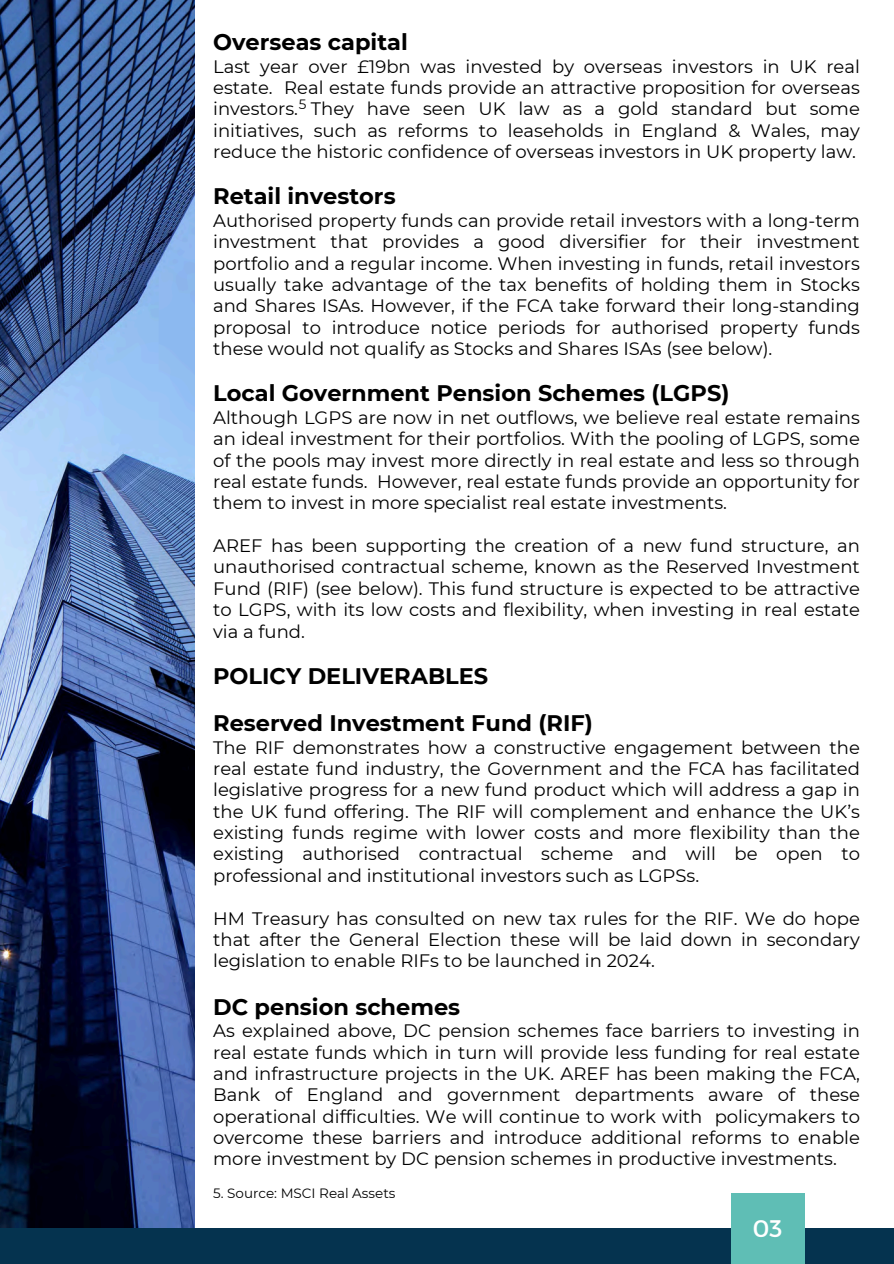
<style>
.page{position:relative;width:894px;height:1264px;background:#fff}
.page>*{position:absolute;margin:0;border:0;box-sizing:border-box;transform-origin:0 0}
.t1{font:24px "Montserrat";color:#fff}
.t2{font:700 22.5px "Montserrat";color:#000}
.t3{font:18px/21.3px "Montserrat";color:#000;text-align:justify}
.t4{font:13.5px "Montserrat";color:#000}
</style>
<div class="page">
<div style="left:0;top:1228px;width:893px;height:35px;background:#05334f"></div>
<div style="left:730px;top:1192px;width:74px;height:71px;background:#5fbeb5"></div>
<img style="left:0;top:0;width:195px;height:1227px">
<p class="t2" style="left:213px;top:28px;width:196px">Overseas capital</p>
<p class="t3" style="left:213px;top:55px;width:648px">Last year over £19bn was invested by overseas investors in UK real estate. Real estate funds provide an attractive proposition for overseas investors. They have seen UK law as a gold standard but some initiatives, such as reforms to leaseholds in England &amp; Wales, may reduce the historic confidence of overseas investors in UK property law.</p>
<h2 class="t2" style="left:213px;top:182px;width:184px">Retail investors</h2>
<h2 class="t3" style="left:213px;top:210px;width:648px">Authorised property funds can provide retail investors with a long-term investment that provides a good diversifier for their investment portfolio and a regular income. When investing in funds, retail investors usually take advantage of the tax benefits of holding them in Stocks and Shares ISAs. However, if the FCA take forward their long-standing proposal to introduce notice periods for authorised property funds these would not qualify as Stocks and Shares ISAs (see below).</h2>
<h2 class="t2" style="left:213px;top:379px;width:517px">Local Government Pension Schemes (LGPS)</h2>
<h2 class="t3" style="left:213px;top:406px;width:648px">Although LGPS are now in net outflows, we believe real estate remains an ideal investment for their portfolios. With the pooling of LGPS, some of the pools may invest more directly in real estate and less so through real estate funds. However, real estate funds provide an opportunity for them to invest in more specialist real estate investments.</h2>
<h2 class="t3" style="left:213px;top:535px;width:648px">AREF has been supporting the creation of a new fund structure, an unauthorised contractual scheme, known as the Reserved Investment Fund (RIF) (see below). This fund structure is expected to be attractive to LGPS, with its low costs and flexibility, when investing in real estate via a fund.</h2>
<h2 class="t2" style="left:213px;top:662px;width:276px">POLICY DELIVERABLES</h2>
<h1 class="t2" style="left:213px;top:709px;width:381px">Reserved Investment Fund (RIF)</h1>
<h1 class="t3" style="left:213px;top:736px;width:648px">The RIF demonstrates how a constructive engagement between the real estate fund industry, the Government and the FCA has facilitated legislative progress for a new fund product which will address a gap in the UK fund offering. The RIF will complement and enhance the UK’s existing funds regime with lower costs and more flexibility than the existing authorised contractual scheme and will be open to professional and institutional investors such as LGPSs.</h1>
<h2 class="t3" style="left:213px;top:907px;width:648px">HM Treasury has consulted on new tax rules for the RIF. We do hope that after the General Election these will be laid down in secondary legislation to enable RIFs to be launched in 2024.</h2>
<h2 class="t2" style="left:213px;top:992px;width:248px">DC pension schemes</h2>
<h2 class="t3" style="left:213px;top:1020px;width:648px">As explained above, DC pension schemes face barriers to investing in real estate funds which in turn will provide less funding for real estate and infrastructure projects in the UK. AREF has been making the FCA, Bank of England and government departments aware of these operational difficulties. We will continue to work with policymakers to overcome these barriers and introduce additional reforms to enable more investment by DC pension schemes in productive investments.</h2>
<h2 class="t4" style="left:213px;top:1184px;width:184px">5. Source: MSCI Real Assets</h2>
<p class="t1" style="left:752px;top:1212px;width:31px">03</p>
<p class="t4" style="left:298px;top:96px;width:9px">5</p>
</div>
